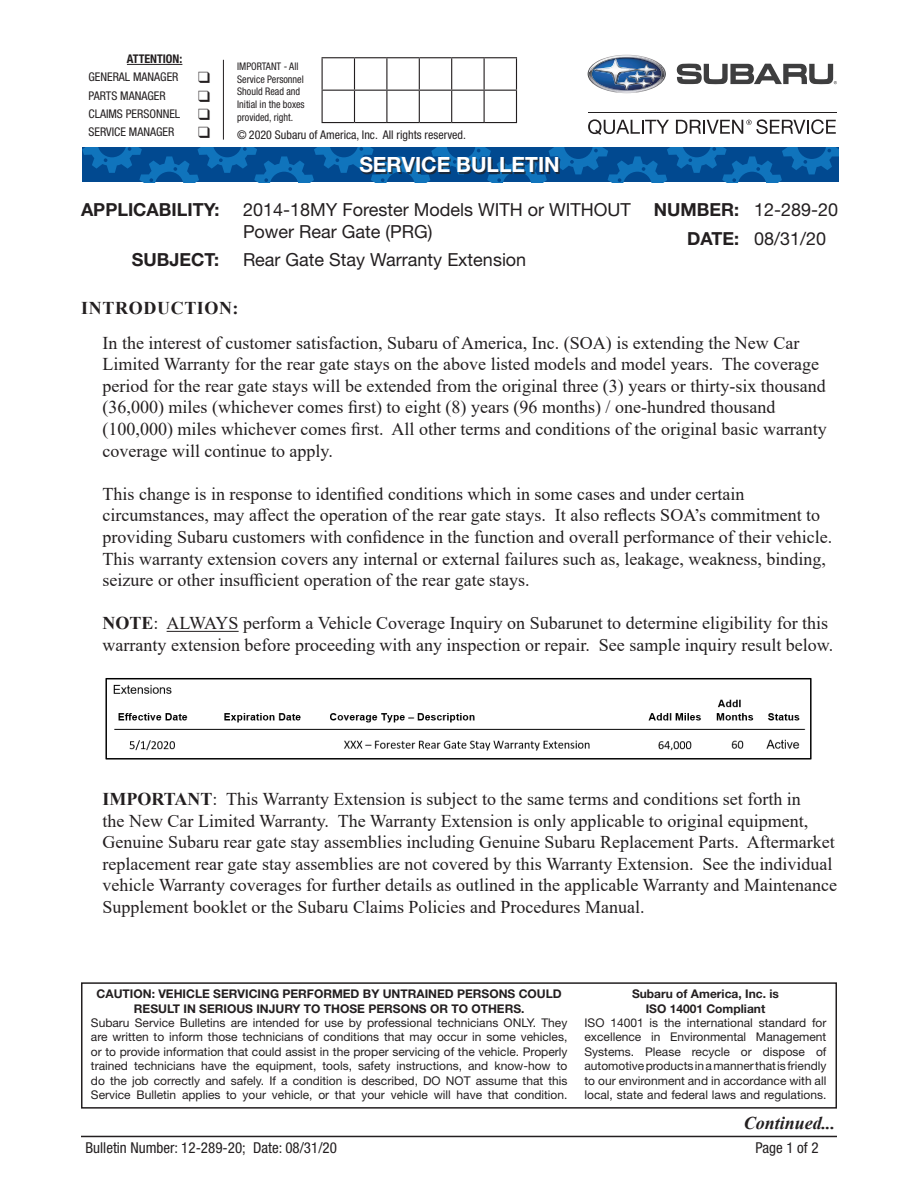
<style>
.page{position:relative;width:918px;height:1188px;background:#fff}
.page>*{position:absolute;margin:0;border:0;box-sizing:border-box;transform-origin:0 0}
.t1{font:700 21px "Helvetica Neue LT Std";color:#fff}
.Body{font:18px/21.6px "Times New Roman";color:#231f20}
.Header_Bold{font:18px/21.6px "Helvetica Neue LT Std";color:#231f20}
.Header_Bold-2{font:700 18px "Helvetica Neue LT Std";color:#231f20}
.Section_Head{font:700 18px "Times New Roman";letter-spacing:.035em;color:#231f20}
.t2{font:italic 700 18px "Times New Roman";color:#231f20}
.t3{font:condensed 15px "Helvetica Neue LT Std";color:#231f20}
.Information_Blurbs{font:12px/14.4px "Helvetica Neue LT Std";color:#231f20;text-align:justify}
.Information_Blurbs_T{font:700 12px/14.4px "Helvetica Neue LT Std";color:#231f20;text-align:center}
.t4{font:condensed 12px "Helvetica Neue LT Std";color:#231f20}
.t5{font:700 condensed 12px "Helvetica Neue LT Std";color:#231f20}
.t6{font:condensed 10.5px/12.6px "Helvetica Neue LT Std";color:#231f20;scale:.96 1}
.s1{font-weight:700}
</style>
<div class="page">
<hr style="left:81px;top:1136px;width:756px;height:1px;background:#231f20">
<div style="left:81px;top:982px;width:756px;height:127px;border:2px solid #231f20"></div>
<hr style="left:167px;top:631px;width:72px;height:1px;background:#231f20">
<img style="left:105px;top:678px;width:707px;height:82px">
<svg style="left:82px;top:147px;width:757px;height:35px;background:#06579e"></svg>
<div style="left:361px;top:158px;width:199px;height:16px;background:#231f20;opacity:.75"></div>
<hr style="left:127px;top:64px;width:55px;height:1px;background:#231f20">
<hr style="left:322px;top:57px;width:33px;height:1px;background:#231f20">
<hr style="left:322px;top:58px;width:1px;height:32px;background:#231f20">
<hr style="left:355px;top:57px;width:32px;height:1px;background:#231f20">
<hr style="left:354px;top:58px;width:1px;height:32px;background:#231f20">
<hr style="left:387px;top:57px;width:32px;height:1px;background:#231f20">
<hr style="left:386px;top:58px;width:1px;height:32px;background:#231f20">
<hr style="left:419px;top:57px;width:33px;height:1px;background:#231f20">
<hr style="left:419px;top:58px;width:1px;height:32px;background:#231f20">
<hr style="left:452px;top:57px;width:32px;height:1px;background:#231f20">
<hr style="left:451px;top:58px;width:1px;height:32px;background:#231f20">
<hr style="left:484px;top:57px;width:33px;height:1px;background:#231f20">
<hr style="left:484px;top:58px;width:1px;height:32px;background:#231f20">
<hr style="left:516px;top:58px;width:1px;height:32px;background:#231f20">
<hr style="left:322px;top:90px;width:33px;height:1px;background:#231f20">
<hr style="left:322px;top:91px;width:1px;height:31px;background:#231f20">
<hr style="left:355px;top:90px;width:32px;height:1px;background:#231f20">
<hr style="left:354px;top:91px;width:1px;height:31px;background:#231f20">
<hr style="left:387px;top:90px;width:32px;height:1px;background:#231f20">
<hr style="left:386px;top:91px;width:1px;height:31px;background:#231f20">
<hr style="left:419px;top:90px;width:33px;height:1px;background:#231f20">
<hr style="left:419px;top:91px;width:1px;height:31px;background:#231f20">
<hr style="left:452px;top:90px;width:32px;height:1px;background:#231f20">
<hr style="left:451px;top:91px;width:1px;height:31px;background:#231f20">
<hr style="left:484px;top:90px;width:33px;height:1px;background:#231f20">
<hr style="left:484px;top:91px;width:1px;height:31px;background:#231f20">
<hr style="left:516px;top:91px;width:1px;height:31px;background:#231f20">
<hr style="left:322px;top:122px;width:33px;height:1px;background:#231f20">
<hr style="left:355px;top:122px;width:32px;height:1px;background:#231f20">
<hr style="left:387px;top:122px;width:32px;height:1px;background:#231f20">
<hr style="left:419px;top:122px;width:33px;height:1px;background:#231f20">
<hr style="left:452px;top:122px;width:32px;height:1px;background:#231f20">
<hr style="left:484px;top:122px;width:33px;height:1px;background:#231f20">
<hr style="left:223px;top:60px;width:1px;height:80px;background:#231f20">
<svg style="left:588px;top:55px;width:78px;height:38px"></svg>
<svg style="left:677px;top:64px;width:160px;height:20px"></svg>
<hr style="left:588px;top:112px;width:249px;height:1px;background:#231f20">
<svg style="left:588px;top:119px;width:81px;height:16px"></svg>
<svg style="left:676px;top:119px;width:160px;height:15px"></svg>
<p class="t5" style="left:127px;top:52px;width:57px">ATTENTION:</p>
<p class="t4" style="left:88px;top:70px;width:92px">GENERAL MANAGER</p>
<p class="t4" style="left:88px;top:88px;width:79px">PARTS MANAGER</p>
<p class="t4" style="left:88px;top:106px;width:93px">CLAIMS PERSONNEL</p>
<p class="t4" style="left:88px;top:125px;width:87px">SERVICE MANAGER</p>
<p class="t6" style="left:237px;top:60px;width:72px">IMPORTANT - All<br>Service Personnel<br>Should Read and<br>Initial in the boxes provided, right.</p>
<p class="t4" style="left:237px;top:128px;width:230px">© 2020 Subaru of America, Inc. All rights reserved.</p>
<p class="t1" style="left:359px;top:152px;width:202px">SERVICE BULLETIN</p>
<p class="Header_Bold-2" style="left:81px;top:199px;width:140px">APPLICABILITY:</p>
<p class="Header_Bold" style="left:243px;top:199px;width:389px">2014-18MY Forester Models WITH or WITHOUT<br>Power Rear Gate (PRG)</p>
<p class="Header_Bold-2" style="left:132px;top:249px;width:89px">SUBJECT:</p>
<p class="Header_Bold" style="left:243px;top:249px;width:285px">Rear Gate Stay Warranty Extension</p>
<p class="Header_Bold" style="left:654px;top:199px;width:186px"><span class="s1">NUMBER:</span> 12-289-20</p>
<p class="Header_Bold" style="left:687px;top:227px;width:141px"><span class="s1">DATE:</span> 08/31/20</p>
<p class="Section_Head" style="left:81px;top:295px;width:159px">INTRODUCTION:</p>
<p class="Body" style="left:103px;top:331px;width:726px">In the interest of customer satisfaction, Subaru of America, Inc. (SOA) is extending the New Car Limited Warranty for the rear gate stays on the above listed models and model years. The coverage period for the rear gate stays will be extended from the original three (3) years or thirty-six thousand (36,000) miles (whichever comes first) to eight (8) years (96 months) / one-hundred thousand (100,000) miles whichever comes first. All other terms and conditions of the original basic warranty coverage will continue to apply.</p>
<p class="Body" style="left:103px;top:482px;width:731px">This change is in response to identified conditions which in some cases and under certain circumstances, may affect the operation of the rear gate stays. It also reflects SOA’s commitment to providing Subaru customers with confidence in the function and overall performance of their vehicle.<br>This warranty extension covers any internal or external failures such as, leakage, weakness, binding, seizure or other insufficient operation of the rear gate stays.</p>
<p class="Body" style="left:103px;top:612px;width:732px"><span class="s1">NOTE</span>: ALWAYS perform a Vehicle Coverage Inquiry on Subarunet to determine eligibility for this warranty extension before proceeding with any inspection or repair. See sample inquiry result below.</p>
<p class="Body" style="left:103px;top:788px;width:736px"><span class="s1">IMPORTANT</span>: This Warranty Extension is subject to the same terms and conditions set forth in<br>the New Car Limited Warranty. The Warranty Extension is only applicable to original equipment, Genuine Subaru rear gate stay assemblies including Genuine Subaru Replacement Parts. Aftermarket replacement rear gate stay assemblies are not covered by this Warranty Extension. See the individual vehicle Warranty coverages for further details as outlined in the applicable Warranty and Maintenance Supplement booklet or the Subaru Claims Policies and Procedures Manual.</p>
<p class="Information_Blurbs_T" style="left:97px;top:986px;width:467px">CAUTION: VEHICLE SERVICING PERFORMED BY UNTRAINED PERSONS COULD<br>RESULT IN SERIOUS INJURY TO THOSE PERSONS OR TO OTHERS.</p>
<p class="Information_Blurbs" style="left:91px;top:1015px;width:478px">Subaru Service Bulletins are intended for use by professional technicians ONLY. They are written to inform those technicians of conditions that may occur in some vehicles, or to provide information that could assist in the proper servicing of the vehicle. Properly trained technicians have the equipment, tools, safety instructions, and know-how to do the job correctly and safely. If a condition is described, DO NOT assume that this Service Bulletin applies to your vehicle, or that your vehicle will have that condition.</p>
<p class="Information_Blurbs_T" style="left:632px;top:986px;width:148px">Subaru of America, Inc. is<br>ISO 14001 Compliant</p>
<p class="Information_Blurbs" style="left:585px;top:1015px;width:243px">ISO 14001 is the international standard for excellence in Environmental Management Systems. Please recycle or dispose of automotive products in a manner that is friendly to our environment and in accordance with all local, state and federal laws and regulations.</p>
<p class="t2" style="left:744px;top:1111px;width:93px">Continued...</p>
<p class="t3" style="left:86px;top:1138px;width:253px">Bulletin Number: 12-289-20; Date: 08/31/20</p>
<p class="t3" style="left:756px;top:1138px;width:65px">Page 1 of 2</p>
</div>
